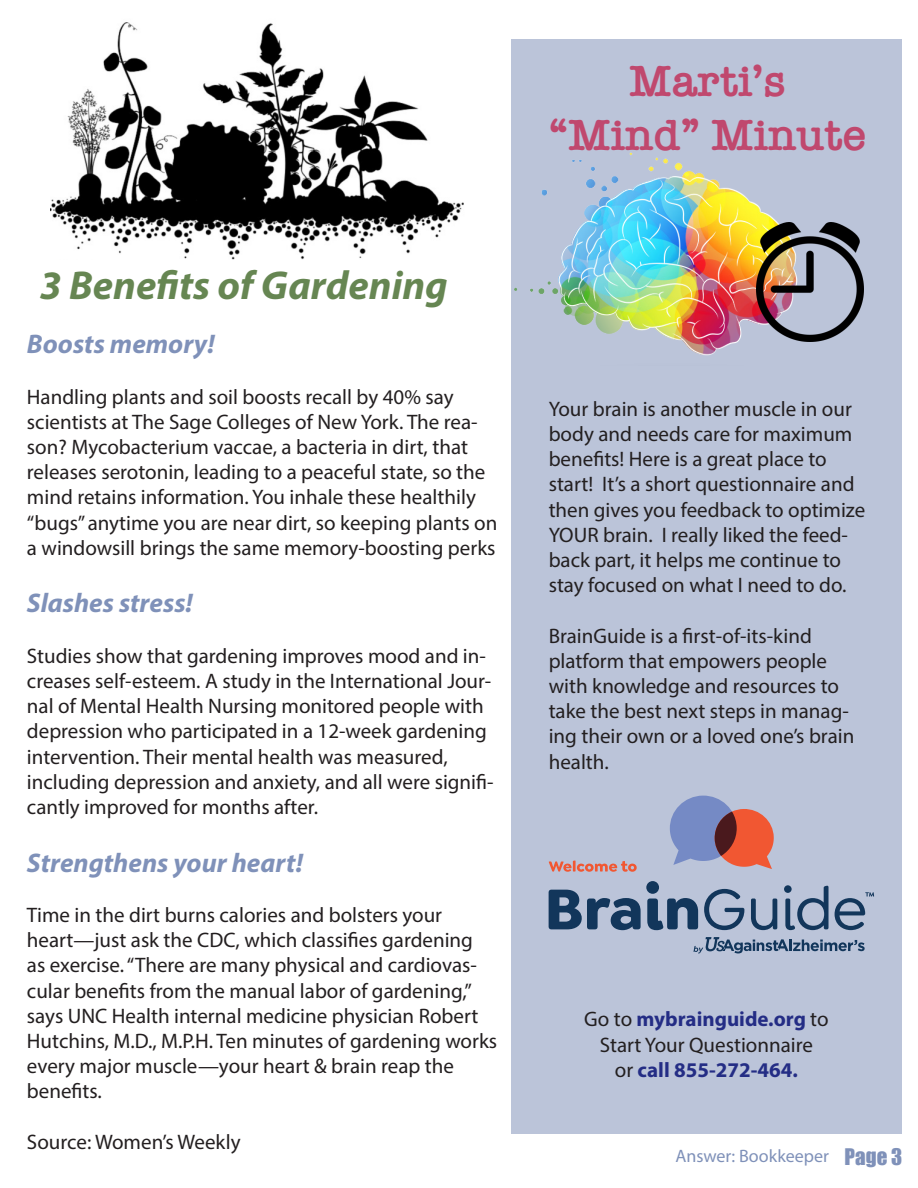
<style>
.page{position:relative;width:918px;height:1188px;background:#fff}
.page>*{position:absolute;margin:0;border:0;box-sizing:border-box;transform-origin:0 0}
.t1{font:600 45px "American Typewriter";color:#c0486e}
.t2{font:italic 700 40.5px "Myriad Pro";color:#668652}
.t3{font:italic 700 27px "Myriad Pro";color:#7f91b9}
.t4{font:21px/25.2px "Myriad Pro";color:#231f20}
.t5{font:700 21px "Myriad Pro";color:#242d85}
.t6{font:21px "Impact";color:#7f91b9}
.t7{font:18px "Myriad Pro";color:#7f91b9}
.s1{font-weight:400;color:#231f20}
</style>
<div class="page">
<div style="left:511px;top:40px;width:391px;height:1094px;background:#bbc4d9"></div>
<svg style="left:694px;top:937px;width:171px;height:16px"></svg>
<svg style="left:549px;top:881px;width:149px;height:49px"></svg>
<svg style="left:704px;top:889px;width:40px;height:41px"></svg>
<svg style="left:751px;top:899px;width:26px;height:31px"></svg>
<svg style="left:784px;top:885px;width:45px;height:45px"></svg>
<svg style="left:835px;top:892px;width:39px;height:38px"></svg>
<svg style="left:670px;top:796px;width:104px;height:73px"></svg>
<svg style="left:549px;top:860px;width:88px;height:12px"></svg>
<img style="left:514px;top:153px;width:323px;height:203px">
<img style="left:756px;top:223px;width:108px;height:119px">
<img style="left:51px;top:22px;width:413px;height:237px">
<p class="t2" style="left:40px;top:259px;width:410px">3 Benefits of Gardening</p>
<p class="t3" style="left:27px;top:327px;width:189px">Boosts memory!</p>
<p class="t4" style="left:27px;top:384px;width:428px">Handling plants and soil boosts recall by 40% say</p>
<p class="t4" style="left:27px;top:409px;width:472px">scientists at The Sage Colleges of New York. The rea&shy;son? Mycobacterium vaccae, a bacteria in dirt, that releases serotonin, leading to a peaceful state, so the mind retains information. You inhale these healthily “bugs” anytime you are near dirt, so keeping plants on a windowsill brings the same memory-boosting perks</p>
<p class="t3" style="left:27px;top:586px;width:167px">Slashes stress!</p>
<p class="t4" style="left:27px;top:643px;width:468px">Studies show that gardening improves mood and in&shy;creases self-esteem. A study in the International Jour&shy;nal of Mental Health Nursing monitored people with depression who participated in a 12-week gardening intervention. Their mental health was measured, including depression and anxiety, and all were signifi&shy;cantly improved for months after.</p>
<p class="t3" style="left:27px;top:845px;width:277px">Strengthens your heart!</p>
<p class="t4" style="left:27px;top:902px;width:472px">Time in the dirt burns calories and bolsters your heart—just ask the CDC, which classifies gardening<br>as exercise. “There are many physical and cardiovas&shy;cular benefits from the manual labor of gardening,” says UNC Health internal medicine physician Robert Hutchins, M.D., M.P.H. Ten minutes of gardening works every major muscle—your heart &amp; brain reap the benefits.</p>
<p class="t4" style="left:27px;top:1129px;width:215px">Source: Women’s Weekly</p>
<p class="t1" style="left:629px;top:46px;width:158px">Marti’s</p>
<p class="t1" style="left:549px;top:100px;width:319px">“Mind” Minute</p>
<p class="t4" style="left:549px;top:396px;width:318px">Your brain is another muscle in our body and needs care for maximum benefits! Here is a great place to start! It’s a short questionnaire and then gives you feedback to optimize YOUR brain. I really liked the feed&shy;back part, it helps me continue to stay focused on what I need to do.</p>
<p class="t4" style="left:549px;top:623px;width:307px">BrainGuide is a first-of-its-kind platform that empowers people with knowledge and resources to take the best next steps in manag&shy;ing their own or a loved one’s brain health.</p>
<p class="t5" style="left:584px;top:1006px;width:246px"><span class="s1">Go to</span> mybrainguide.org <span class="s1">to</span></p>
<p class="t4" style="left:600px;top:1032px;width:215px">Start Your Questionnaire</p>
<p class="t5" style="left:615px;top:1056px;width:185px"><span class="s1">or</span> call 855-272-464.</p>
<p class="t7" style="left:675px;top:1145px;width:155px">Answer: Bookkeeper</p>
<p class="t6" style="left:845px;top:1140px;width:59px">Page 3</p>
</div>
